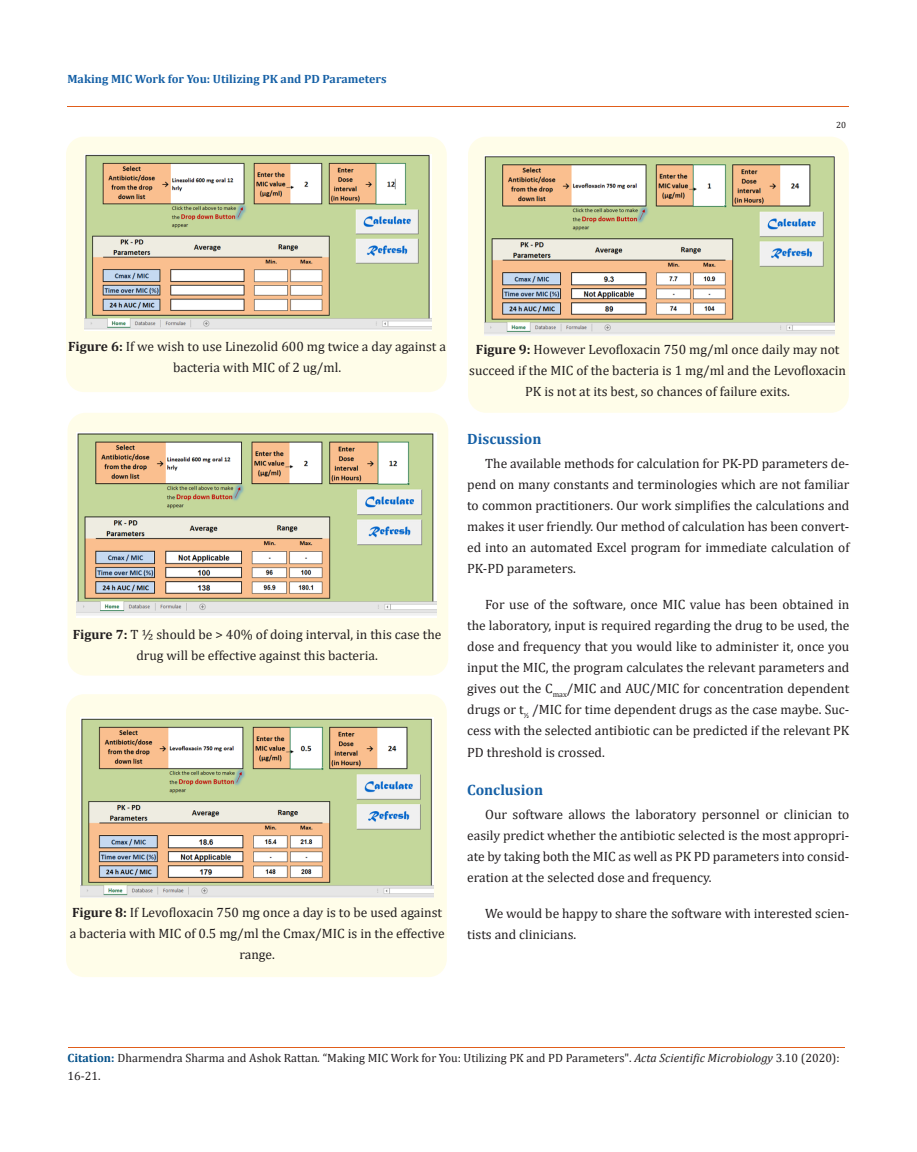
<style>
.page{position:relative;width:917px;height:1152px;background:#fff}
.page>*{position:absolute;margin:0;border:0;box-sizing:border-box;transform-origin:0 0}
.t1{font:700 15px "Cambria";color:#1560a6}
.t2{font:13.5px/21px "Cambria";color:#231f20;text-align:center}
.t3{font:12px/18px "Cambria";color:#231f20}
.t4{font:700 12px "Cambria";color:#1560a6}
.t5{font:9px "Cambria";color:#231f20}
.s1{font-weight:700}
.s2{font-weight:700;color:#035089}
.s3{font-style:italic}
</style>
<div class="page">
<hr style="left:67px;top:106px;width:782px;height:1px;background:#e05d1a">
<div style="left:66px;top:137px;width:381px;height:255px;background:#fffde9;border-radius:18px"></div>
<img style="left:84px;top:155px;width:347px;height:176px">
<div style="left:67px;top:413px;width:381px;height:263px;background:#fffde9;border-radius:18px"></div>
<img style="left:77px;top:432px;width:359px;height:186px">
<div style="left:66px;top:694px;width:381px;height:283px;background:#fffde9;border-radius:18px"></div>
<img style="left:80px;top:718px;width:353px;height:179px">
<div style="left:468px;top:137px;width:380px;height:276px;background:#fffde9;border-radius:18px"></div>
<img style="left:484px;top:155px;width:350px;height:181px">
<hr style="left:69px;top:1047px;width:776px;height:1px;background:#e05d1a">
<p class="t4" style="left:67px;top:70px;width:320px">Making MIC Work for You: Utilizing PK and PD Parameters</p>
<p class="t5" style="left:836px;top:120px;width:11px">20</p>
<p class="t2" style="left:68px;top:336px;width:379px"><span class="s1">Figure 6:</span> If we wish to use Linezolid 600 mg twice a day against a bacteria with MIC of 2 ug/ml.</p>
<p class="t2" style="left:73px;top:624px;width:370px"><span class="s1">Figure 7:</span> T ½ should be &gt; 40% of doing interval, in this case the drug will be effective against this bacteria.</p>
<p class="t2" style="left:70px;top:902px;width:376px"><span class="s1">Figure 8:</span> If Levofloxacin 750 mg once a day is to be used against a bacteria with MIC of 0.5 mg/ml the Cmax/MIC is in the effective range.</p>
<p class="t2" style="left:469px;top:339px;width:378px"><span class="s1">Figure 9:</span> However Levofloxacin 750 mg/ml once daily may not succeed if the MIC of the bacteria is 1 mg/ml and the Levofloxacin<br>PK is not at its best, so chances of failure exits.</p>
<p class="t1" style="left:467px;top:428px;width:76px">Discussion</p>
<p class="t2" style="left:467px;top:453px;width:384px;text-align:justify;text-indent:18px">The available methods for calculation for PK-PD parameters de&shy;pend on many constants and terminologies which are not familiar to common practitioners. Our work simplifies the calculations and makes it user friendly. Our method of calculation has been convert&shy;ed into an automated Excel program for immediate calculation of PK-PD parameters.</p>
<p class="t2" style="left:467px;top:594px;width:384px;text-align:justify;text-indent:18px">For use of the software, once MIC value has been obtained in the laboratory, input is required regarding the drug to be used, the dose and frequency that you would like to administer it, once you input the MIC, the program calculates the relevant parameters and gives out the C<sub>max</sub>/MIC and AUC/MIC for concentration dependent drugs or t<sub>½</sub> /MIC for time dependent drugs as the case maybe. Suc&shy;cess with the selected antibiotic can be predicted if the relevant PK</p>
<p class="t2" style="left:467px;top:742px;width:139px">PD threshold is crossed.</p>
<p class="t1" style="left:467px;top:779px;width:77px">Conclusion</p>
<p class="t2" style="left:467px;top:804px;width:384px;text-align:justify;text-indent:18px">Our software allows the laboratory personnel or clinician to easily predict whether the antibiotic selected is the most appropri&shy;ate by taking both the MIC as well as PK PD parameters into consid&shy;eration at the selected dose and frequency.</p>
<p class="t2" style="left:467px;top:903px;width:384px;text-align:left;text-indent:18px">We would be happy to share the software with interested scien&shy;tists and clinicians.</p>
<p class="t3" style="left:68px;top:1049px;width:773px"><span class="s2">Citation:</span> Dharmendra Sharma and Ashok Rattan<span class="s3">.</span> “Making MIC Work for You: Utilizing PK and PD Parameters". <span class="s3">Acta Scientific Microbiology</span> 3.10 (2020):<br>16-21.</p>
</div>
